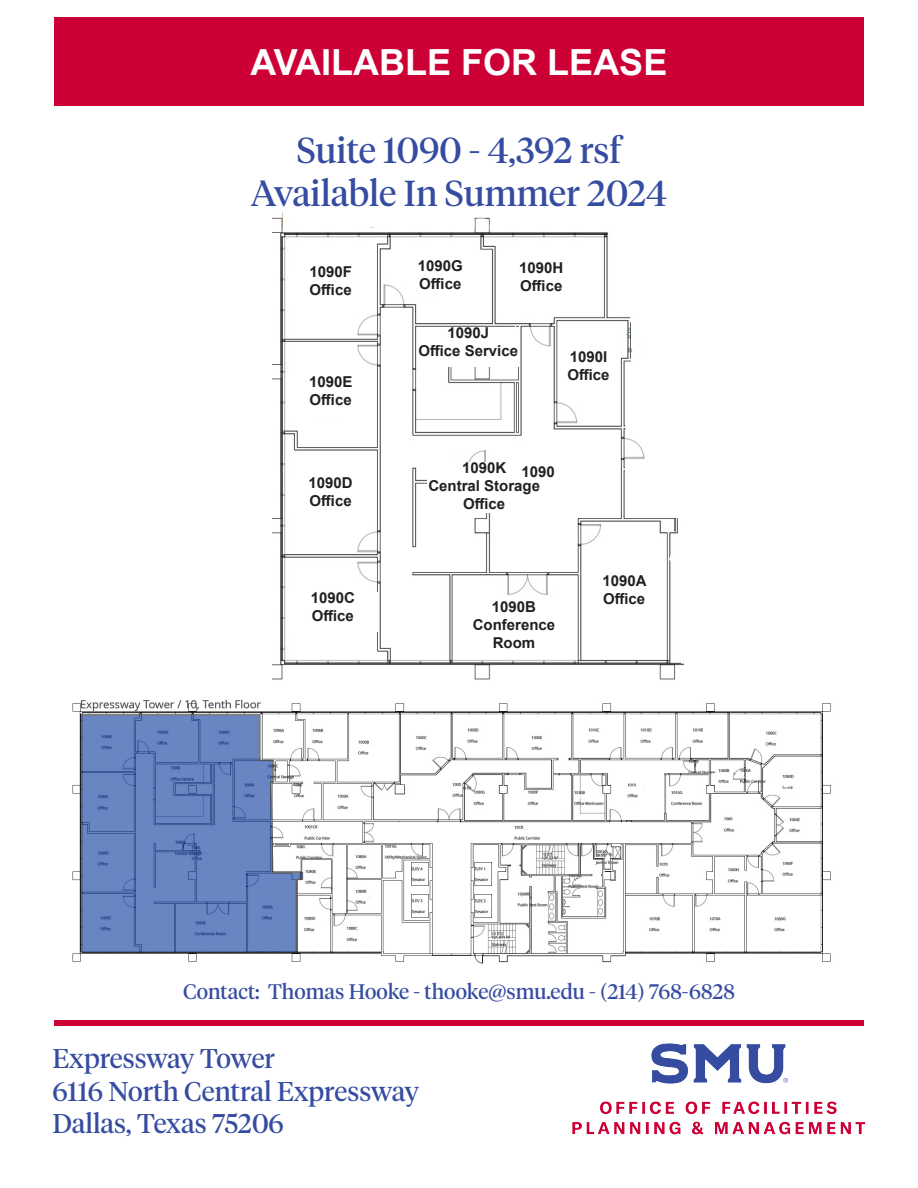
<style>
.page{position:relative;width:918px;height:1188px;background:#fff}
.page>*{position:absolute;margin:0;border:0;box-sizing:border-box;transform-origin:0 0}
.t1{font:36px "Tiempos Headline";color:#354ca1}
.t2{font:700 36px "Arial";color:#fff}
.t3{font:27px "Tiempos Headline";color:#354ca1}
.t4{font:21px "Tiempos Headline";color:#354ca1}
.t5{font:700 15px/18px "Arial";color:#231f20}
</style>
<div class="page">
<div style="left:54px;top:17px;width:810px;height:89px;background:#cc0035"></div>
<img style="left:572px;top:1043px;width:294px;height:92px">
<div style="left:54px;top:1020px;width:810px;height:6px;background:#cc0035"></div>
<img style="left:72px;top:699px;width:759px;height:265px">
<img style="left:273px;top:212px;width:410px;height:468px">
<svg style="left:80px;top:713px;width:224px;height:241px;background:#738bbf"></svg>
<div style="left:286px;top:266px;width:89px;height:39px;background:#fff"></div>
<div style="left:404px;top:260px;width:72px;height:39px;background:#fff"></div>
<div style="left:505px;top:262px;width:72px;height:39px;background:#fff"></div>
<div style="left:562px;top:352px;width:54px;height:39px;background:#fff"></div>
<div style="left:418px;top:327px;width:101px;height:40px;background:#fff"></div>
<div style="left:286px;top:376px;width:89px;height:40px;background:#fff"></div>
<div style="left:286px;top:477px;width:89px;height:39px;background:#fff"></div>
<div style="left:288px;top:592px;width:89px;height:39px;background:#fff"></div>
<div style="left:591px;top:575px;width:66px;height:42px;background:#fff"></div>
<div style="left:457px;top:601px;width:113px;height:51px;background:#fff"></div>
<div style="left:428px;top:462px;width:113px;height:51px;background:#fff"></div>
<div style="left:516px;top:466px;width:44px;height:15px;background:#fff"></div>
<p class="t2" style="left:251px;top:37px;width:418px">AVAILABLE FOR LEASE</p>
<p class="t1" style="left:297px;top:126px;width:326px">Suite 1090 - 4,392 rsf</p>
<p class="t1" style="left:251px;top:169px;width:418px">Available In Summer 2024</p>
<p class="t5" style="left:309px;top:263px;width:44px">1090F<br>Office</p>
<p class="t5" style="left:418px;top:257px;width:47px">1090G<br>Office</p>
<p class="t5" style="left:519px;top:259px;width:46px">1090H<br>Office</p>
<p class="t5" style="left:309px;top:373px;width:45px">1090E<br>Office</p>
<p class="t5" style="left:309px;top:474px;width:46px">1090D<br>Office</p>
<p class="t5" style="left:311px;top:589px;width:46px">1090C<br>Office</p>
<p class="t5" style="left:447px;top:324px;width:43px">1090J</p>
<p class="t5" style="left:419px;top:342px;width:101px">Office Service</p>
<p class="t5" style="left:568px;top:348px;width:44px">1090I<br>Office</p>
<p class="t5" style="left:428px;top:459px;width:113px;text-align:center">1090K<br>Central Storage</p>
<p class="t5" style="left:463px;top:495px;width:44px">Office</p>
<p class="t5" style="left:522px;top:463px;width:35px">1090</p>
<p class="t5" style="left:473px;top:598px;width:84px;text-align:center">1090B<br>Conference</p>
<p class="t5" style="left:493px;top:634px;width:44px">Room</p>
<p class="t5" style="left:602px;top:572px;width:46px">1090A<br>Office</p>
<p class="t4" style="left:183px;top:978px;width:553px">Contact: Thomas Hooke - thooke@smu.edu - (214) 768-6828</p>
<p class="t3" style="left:52px;top:1040px;width:224px">Expressway Tower</p>
<p class="t3" style="left:52px;top:1073px;width:368px">6116 North Central Expressway</p>
<p class="t3" style="left:52px;top:1105px;width:233px">Dallas, Texas 75206</p>
</div>
